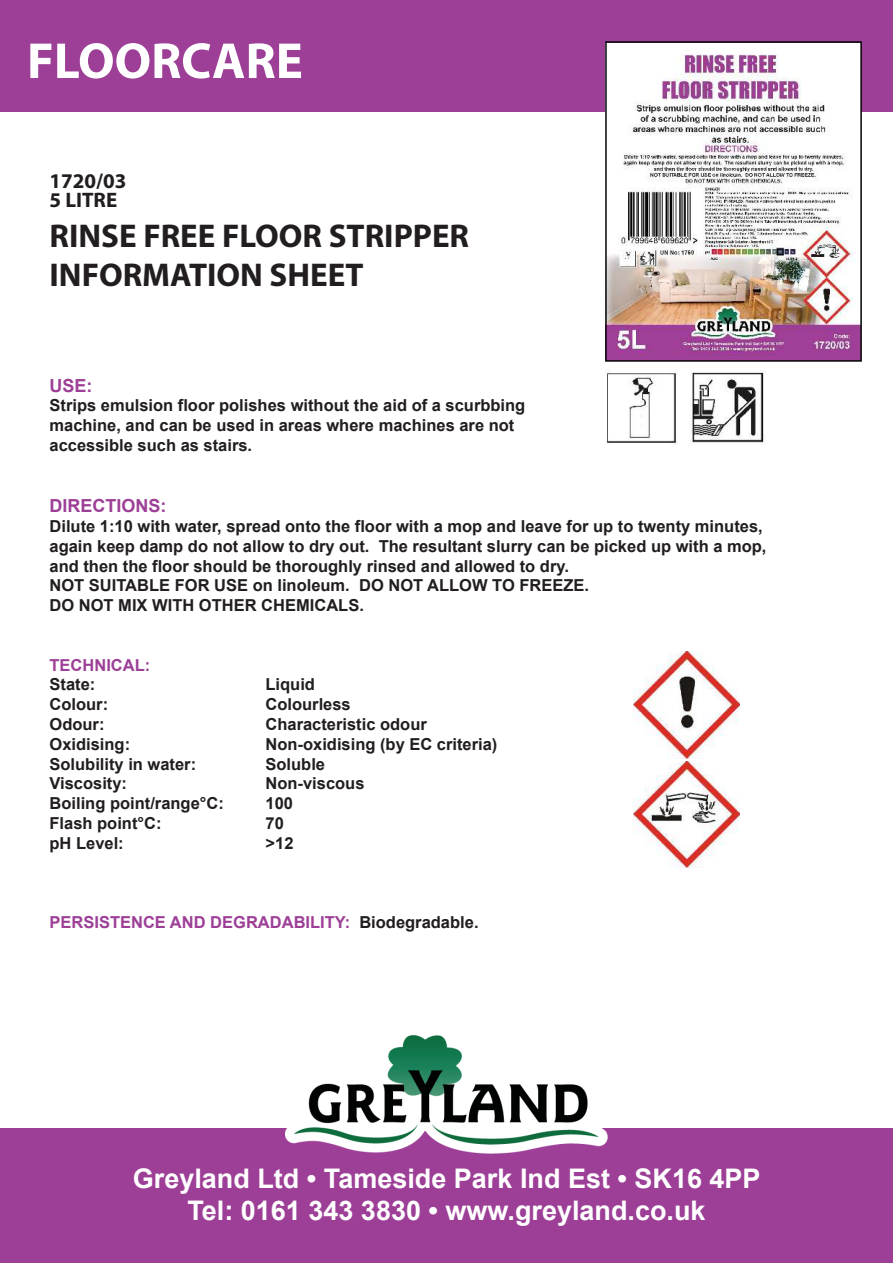
<style>
.page{position:relative;width:893px;height:1263px;background:#fff}
.page>*{position:absolute;margin:0;border:0;box-sizing:border-box;transform-origin:0 0}
.t1{font:700 51px "Myriad Pro";color:#fff}
.t2{font:700 33px/39.6px "Myriad Pro";color:#221e1f}
.t3{font:700 27px/32.4px "Arial";color:#fff;text-align:center}
.t4{font:700 21px/19.5px "Myriad Pro";color:#221e1f}
.t5{font:700 18px "Arial";color:#9d3f97}
.t6{font:700 16.5px/19.8px "Arial";color:#221e1f}
.t7{font:700 16.5px "Arial";color:#9d3f97}
.s1{color:#221e1f}
</style>
<div class="page">
<div style="left:0;top:0;width:893px;height:111px;background:#9d3f97"></div>
<img style="left:608px;top:44px;width:251px;height:315px">
<div style="left:0;top:1129px;width:893px;height:134px;background:#9d3f97"></div>
<div style="left:605px;top:41px;width:257px;height:321px;border:2px solid #020303"></div>
<img style="left:633px;top:761px;width:107px;height:106px">
<img style="left:633px;top:652px;width:107px;height:106px">
<img style="left:286px;top:1034px;width:321px;height:119px">
<img style="left:606px;top:369px;width:71px;height:75px">
<img style="left:690px;top:372px;width:75px;height:71px">
<h1 class="t1" style="left:27px;top:31px;width:277px">FLOORCARE</h1>
<p class="t4" style="left:50px;top:171px;width:78px">1720/03<br>5 LITRE</p>
<h2 class="t2" style="left:50px;top:215px;width:421px">RINSE FREE FLOOR STRIPPER<br>INFORMATION SHEET</h2>
<p class="t5" style="left:50px;top:378px;width:45px">USE:</p>
<p class="t6" style="left:50px;top:397px;width:477px">Strips emulsion floor polishes without the aid of a scurbbing machine, and can be used in areas where machines are not accessible such as stairs.</p>
<p class="t5" style="left:50px;top:499px;width:118px">DIRECTIONS:</p>
<p class="t6" style="left:50px;top:518px;width:718px">Dilute 1:10 with water, spread onto the floor with a mop and leave for up to twenty minutes, again keep damp do not allow to dry out. The resultant slurry can be picked up with a mop, and then the floor should be thoroughly rinsed and allowed to dry.<br>NOT SUITABLE FOR USE on linoleum. DO NOT ALLOW TO FREEZE.<br>DO NOT MIX WITH OTHER CHEMICALS.</p>
<p class="t7" style="left:50px;top:658px;width:102px">TECHNICAL:</p>
<p class="t6" style="left:50px;top:676px;width:47px">State:</p>
<p class="t6" style="left:266px;top:676px;width:51px">Liquid</p>
<p class="t6" style="left:50px;top:696px;width:60px">Colour:</p>
<p class="t6" style="left:266px;top:696px;width:87px">Colourless</p>
<p class="t6" style="left:50px;top:716px;width:56px">Odour:</p>
<p class="t6" style="left:266px;top:716px;width:163px">Characteristic odour</p>
<p class="t6" style="left:50px;top:736px;width:82px">Oxidising:</p>
<p class="t6" style="left:266px;top:736px;width:233px">Non-oxidising (by EC criteria)</p>
<p class="t6" style="left:50px;top:755px;width:148px">Solubility in water:</p>
<p class="t6" style="left:266px;top:755px;width:61px">Soluble</p>
<p class="t6" style="left:50px;top:775px;width:79px">Viscosity:</p>
<p class="t6" style="left:266px;top:775px;width:101px">Non-viscous</p>
<p class="t6" style="left:50px;top:795px;width:176px">Boiling point/range°C:</p>
<p class="t6" style="left:266px;top:795px;width:29px">100</p>
<p class="t6" style="left:50px;top:815px;width:114px">Flash point°C:</p>
<p class="t6" style="left:266px;top:815px;width:20px">70</p>
<p class="t6" style="left:50px;top:835px;width:76px">pH Level:</p>
<p class="t6" style="left:266px;top:835px;width:29px">&gt;12</p>
<p class="t7" style="left:50px;top:916px;width:431px">PERSISTENCE AND DEGRADABILITY: <span class="s1">Biodegradable.</span></p>
<h3 class="t3" style="left:133px;top:1163px;width:629px">Greyland Ltd • Tameside Park Ind Est • SK16 4PP<br>Tel: 0161 343 3830 • www.greyland.co.uk</h3>
</div>
